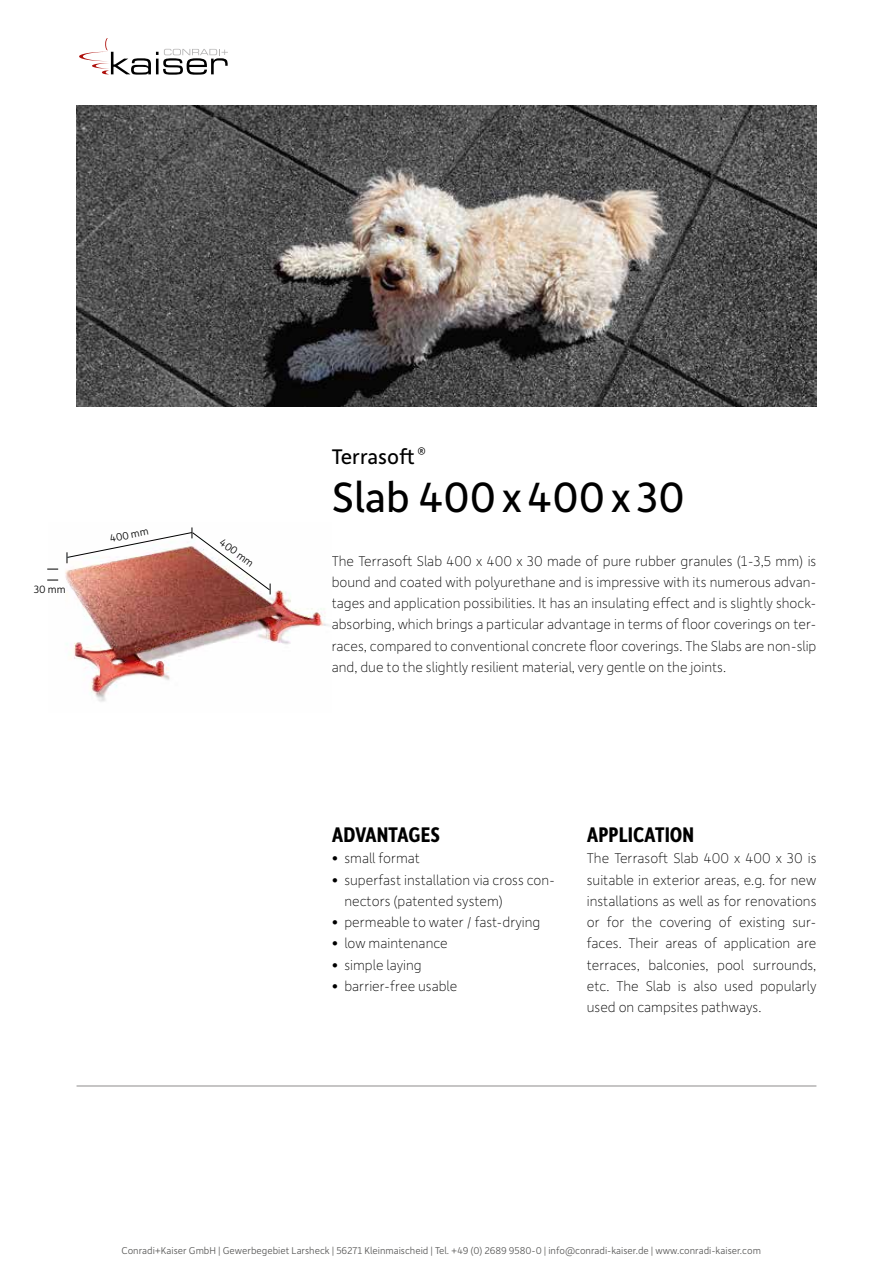
<style>
.page{position:relative;width:893px;height:1263px;background:#fff}
.page>*{position:absolute;margin:0;border:0;box-sizing:border-box;transform-origin:0 0}
.t1{font:45px "Depot New";color:#000}
.t2{font:700 22.5px "Depot New Condensed";color:#000}
.t3{font:22.5px "Depot New";color:#000}
.t4{font:100 15px/21.3px "Depot New";color:#000;text-align:justify}
.t5{font:300 11.25px "Depot New";color:#000}
.t6{font:300 10.5px "Depot New";color:#575756}
</style>
<div class="page">
<img style="left:77px;top:106px;width:739px;height:300px">
<img style="left:49px;top:552px;width:281px;height:150px">
<svg style="left:67px;top:527px;width:204px;height:67px"></svg>
<svg style="left:79px;top:38px;width:149px;height:37px"></svg>
<hr style="left:77px;top:1085px;width:739px;height:2px;background:#b3b2b2">
<p class="t5" style="left:34px;top:582px;width:33px">30 mm</p>
<p class="t5" style="left:109px;top:531px;width:41px;rotate:-11deg">400 mm</p>
<p class="t5" style="left:225px;top:535px;width:41px;rotate:36deg">400 mm</p>
<h2 class="t3" style="left:332px;top:441px;width:96px">Terrasoft <sup>®</sup></h2>
<h1 class="t1" style="left:332px;top:468px;width:355px">Slab 400x400x 30</h1>
<p class="t4" style="left:332px;top:549px;width:486px">The Terrasoft Slab 400 x 400 x 30 made of pure rubber granules (1-3,5 mm) is bound and coated with polyurethane and is impressive with its numerous advan&shy;tages and application possibilities. It has an insulating effect and is slightly shock&shy;absorbing, which brings a particular advantage in terms of floor coverings on ter&shy;races, compared to conventional concrete floor coverings. The Slabs are non-slip and, due to the slightly resilient material, very gentle on the joints.</p>
<h2 class="t2" style="left:332px;top:820px;width:110px">ADVANTAGES</h2>
<p class="t4" style="left:332px;top:847px;width:90px">• small format</p>
<p class="t4" style="left:344px;top:868px;width:212px;text-indent:-13px">• superfast installation via cross con&shy;nectors (patented system)</p>
<p class="t4" style="left:332px;top:911px;width:210px">• permeable to water / fast-drying</p>
<p class="t4" style="left:332px;top:932px;width:118px">• low maintenance</p>
<p class="t4" style="left:332px;top:953px;width:92px">• simple laying</p>
<p class="t4" style="left:332px;top:974px;width:127px">• barrier-free usable</p>
<h2 class="t2" style="left:587px;top:820px;width:109px">APPLICATION</h2>
<p class="t4" style="left:587px;top:847px;width:231px">The Terrasoft Slab 400 x 400 x 30 is suitable in exterior areas, e.g. for new installations as well as for renovations or for the covering of existing sur&shy;faces. Their areas of application are terraces, balconies, pool surrounds, etc. The Slab is also used popularly used on campsites pathways.</p>
<p class="t6" style="left:121px;top:1244px;width:641px">Conradi+Kaiser GmbH | Gewerbegebiet Larsheck | 56271 Kleinmaischeid | Tel. +49 (0) 2689 9580-0 | info@conradi-kaiser.de | www.conradi-kaiser.com</p>
</div>
